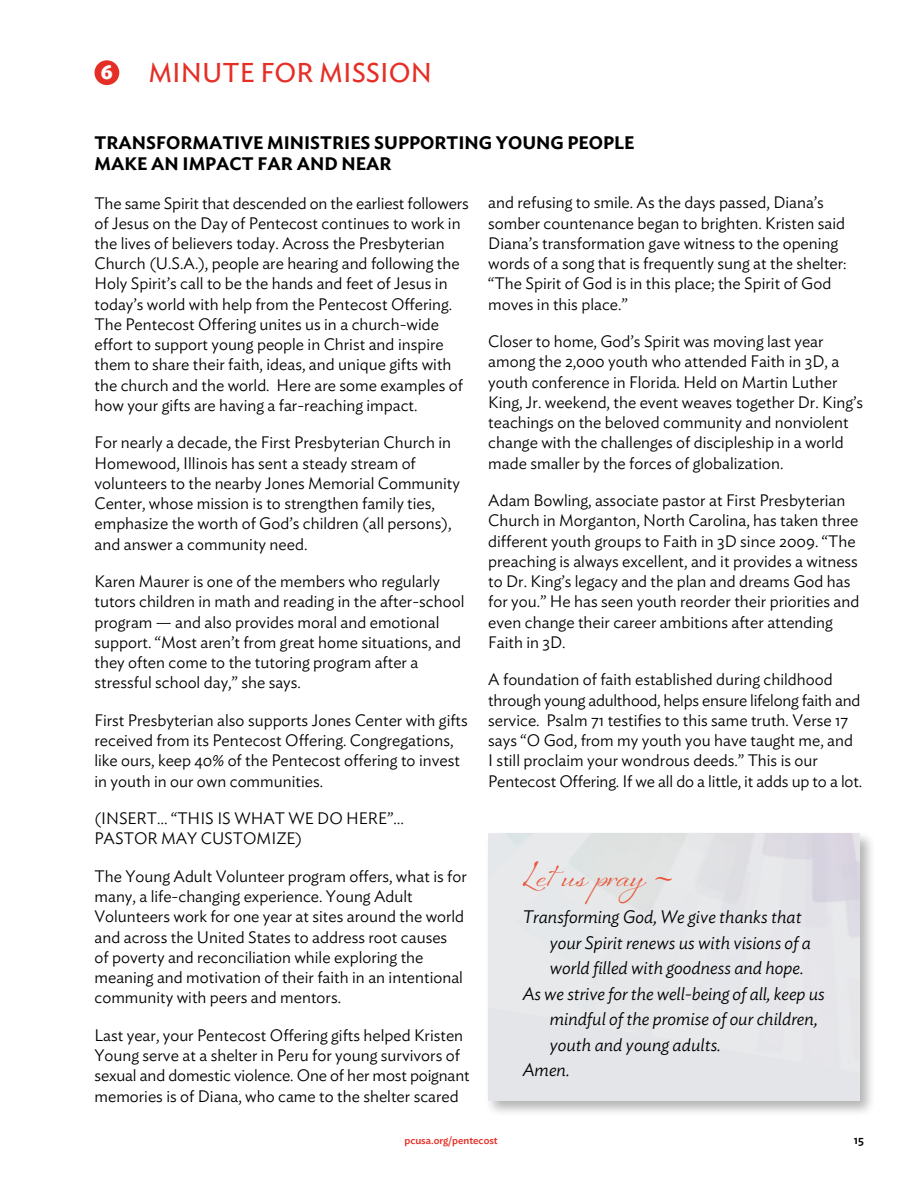
<style>
.page{position:relative;width:918px;height:1188px;background:#fff}
.page>*{position:absolute;margin:0;border:0;box-sizing:border-box;transform-origin:0 0}
.t1{font:33px "Sheila";color:#e95639}
.t2{font:27px "Ideal Sans";color:#e52f26}
.t3{font:700 21px "Ideal Sans";color:#fff}
.t4{font:italic 300 18px "Ideal Sans";color:#000}
.t5{font:600 18px/21px "Ideal Sans";color:#000}
.t6{font:300 16.5px/20.2px "Ideal Sans";color:#000}
.t7{font:500 12px "Ideal Sans";color:#000}
.t8{font:500 10.5px "Ideal Sans";color:#e52f26}
</style>
<div class="page">
<div style="left:95px;top:60px;width:24px;height:25px;background:#e52f26;border-radius:50%"></div>
<div style="left:485px;top:830px;width:391px;height:288px;background:#000;opacity:.3"></div>
<div style="left:488px;top:834px;width:372px;height:267px;background:#e4e5e8"></div>
<p class="t3" style="left:101px;top:54px;width:14px">6</p>
<h2 class="t2" style="left:148px;top:52px;width:285px">MINUTE FOR MISSION</h2>
<p class="t5" style="left:94px;top:131px;width:542px">TRANSFORMATIVE MINISTRIES SUPPORTING YOUNG PEOPLE<br>MAKE AN IMPACT FAR AND NEAR</p>
<p class="t6" style="left:94px;top:191px;width:376px">The same Spirit that descended on the earliest followers of Jesus on the Day of Pentecost continues to work in the lives of believers today. Across the Presbyterian Church (U.S.A.), people are hearing and following the Holy Spirit’s call to be the hands and feet of Jesus in today’s world with help from the Pentecost Offering.<br>The Pentecost Offering unites us in a church-wide effort to support young people in Christ and inspire them to share their faith, ideas, and unique gifts with the church and the world. Here are some examples of how your gifts are having a far-reaching impact.</p>
<p class="t6" style="left:94px;top:431px;width:367px">For nearly a decade, the First Presbyterian Church in Homewood, Illinois has sent a steady stream of volunteers to the nearby Jones Memorial Community Center, whose mission is to strengthen family ties, emphasize the worth of God’s children (all persons), and answer a community need.</p>
<p class="t6" style="left:94px;top:570px;width:371px">Karen Maurer is one of the members who regularly tutors children in math and reading in the after-school program — and also provides moral and emotional support. “Most aren’t from great home situations, and they often come to the tutoring program after a stressful school day,” she says.</p>
<p class="t6" style="left:94px;top:709px;width:375px">First Presbyterian also supports Jones Center with gifts received from its Pentecost Offering. Congregations, like ours, keep 40% of the Pentecost offering to invest in youth in our own communities.</p>
<p class="t6" style="left:94px;top:807px;width:311px">(INSERT… “THIS IS WHAT WE DO HERE”…<br>PASTOR MAY CUSTOMIZE)</p>
<p class="t6" style="left:94px;top:865px;width:374px">The Young Adult Volunteer program offers, what is for many, a life-changing experience. Young Adult Volunteers work for one year at sites around the world and across the United States to address root causes<br>of poverty and reconciliation while exploring the meaning and motivation of their faith in an intentional community with peers and mentors.</p>
<p class="t6" style="left:94px;top:1024px;width:377px">Last year, your Pentecost Offering gifts helped Kristen Young serve at a shelter in Peru for young survivors of sexual and domestic violence. One of her most poignant memories is of Diana, who came to the shelter scared</p>
<p class="t6" style="left:488px;top:191px;width:360px">and refusing to smile. As the days passed, Diana’s somber countenance began to brighten. Kristen said Diana’s transformation gave witness to the opening words of a song that is frequently sung at the shelter: “The Spirit of God is in this place; the Spirit of God moves in this place.”</p>
<p class="t6" style="left:488px;top:330px;width:376px">Closer to home, God’s Spirit was moving last year among the 2,000 youth who attended Faith in 3D, a youth conference in Florida. Held on Martin Luther King, Jr. weekend, the event weaves together Dr. King’s teachings on the beloved community and nonviolent change with the challenges of discipleship in a world made smaller by the forces of globalization.</p>
<p class="t6" style="left:488px;top:489px;width:373px">Adam Bowling, associate pastor at First Presbyterian Church in Morganton, North Carolina, has taken three different youth groups to Faith in 3D since 2009. “The preaching is always excellent, and it provides a witness to Dr. King’s legacy and the plan and dreams God has for you.” He has seen youth reorder their priorities and even change their career ambitions after attending Faith in 3D.</p>
<p class="t6" style="left:488px;top:668px;width:375px">A foundation of faith established during childhood through young adulthood, helps ensure lifelong faith and service. Psalm 71 testifies to this same truth. Verse 17 says “O God, from my youth you have taught me, and I still proclaim your wondrous deeds.” This is our Pentecost Offering. If we all do a little, it adds up to a lot.</p>
<h1 class="t1" style="left:523px;top:855px;width:151px">Let us pray ~</h1>
<p class="t4" style="left:523px;top:903px;width:280px">Transforming God, We give thanks that</p>
<p class="t4" style="left:550px;top:929px;width:263px">your Spirit renews us with visions of a</p>
<p class="t4" style="left:550px;top:954px;width:256px">world filled with goodness and hope.</p>
<p class="t4" style="left:523px;top:980px;width:303px">As we strive for the well-being of all, keep us</p>
<p class="t4" style="left:550px;top:1005px;width:269px">mindful of the promise of our children,</p>
<p class="t4" style="left:550px;top:1031px;width:173px">youth and young adults.</p>
<p class="t4" style="left:523px;top:1056px;width:48px">Amen.</p>
<p class="t8" style="left:404px;top:1132px;width:95px">pcusa.org/pentecost</p>
<p class="t7" style="left:854px;top:1131px;width:12px">15</p>
</div>
